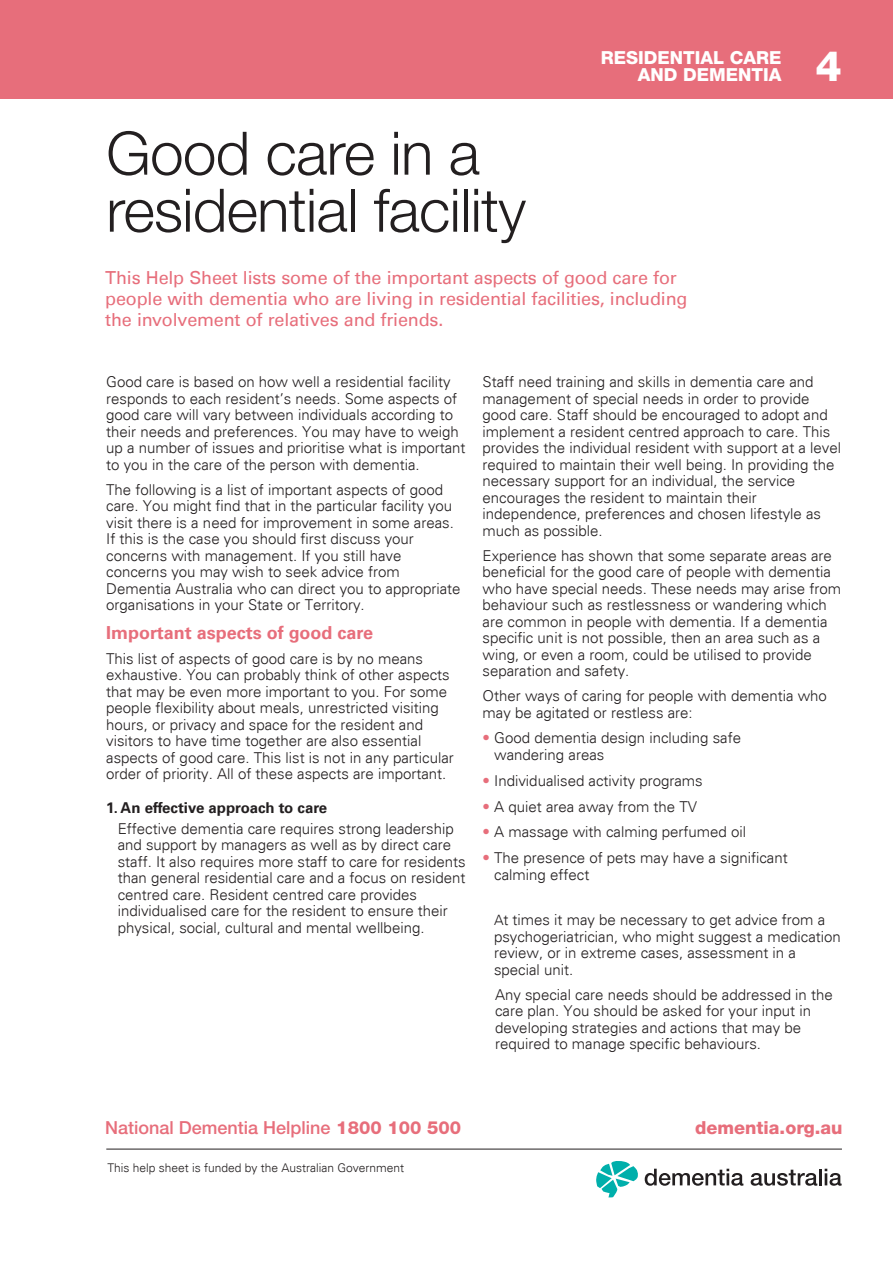
<style>
.page{position:relative;width:893px;height:1263px;background:#fff}
.page>*{position:absolute;margin:0;border:0;box-sizing:border-box;transform-origin:0 0}
.Heading_Large{font:300 60px "Helvetica Neue LT Std";letter-spacing:-.01em;color:#231f20}
.Heading_Large-2{font:800 42px "Helvetica Neue LT Std";color:#fff}
.Explanation_Text{font:18px/21px "Univers LT Std";letter-spacing:-.01em;color:#e76e7b}
.FactSheet_Subtitle{font:500 18px "Helvetica Neue LT Std";color:#e76e7b}
.FactSheet_Subtitle-2{font:800 18px "Helvetica Neue LT Std";color:#fff}
.Subheading_Intro_Sma{font:700 18px "Univers LT Std";color:#e76e7b}
.FactSheet_Subtitle-3{font:800 18px "Helvetica Neue LT Std";color:#e76e7b}
.minor_headin{font:300 15px/16.5px "Univers";color:#231f20}
.minor_headin-2{font:700 15px "Univers LT Std";color:#231f20}
.Body_Copy{font:300 12px "Univers";color:#231f20}
.s1{color:#e76e7b}
.s2{font-size:14.25px}
.s3{font-weight:800}
</style>
<div class="page">
<div style="left:0;top:0;width:893px;height:99px;background:#e76e7b"></div>
<hr style="left:106px;top:1149px;width:736px;height:1px;background:#231f20">
<svg style="left:596px;top:1161px;width:42px;height:36px"></svg>
<svg style="left:645px;top:1169px;width:98px;height:17px"></svg>
<svg style="left:751px;top:1170px;width:66px;height:16px"></svg>
<hr style="left:819px;top:1169px;width:3px;height:16px;background:#231f20">
<svg style="left:825px;top:1169px;width:17px;height:17px"></svg>
<p class="FactSheet_Subtitle-2" style="left:601px;top:46px;width:182px">RESIDENTIAL CARE</p>
<p class="FactSheet_Subtitle-2" style="left:638px;top:64px;width:145px">AND DEMENTIA</p>
<p class="Heading_Large" style="left:106px;top:117px;width:375px">Good care in a</p>
<p class="Heading_Large" style="left:106px;top:174px;width:421px">residential facility</p>
<p class="Explanation_Text" style="left:105px;top:267px;width:584px">This Help Sheet lists some of the important aspects of good care for people with dementia who are living in residential facilities, including the involvement of relatives and friends.</p>
<p class="Heading_Large-2" style="left:815px;top:41px;width:28px">4</p>
<p class="minor_headin" style="left:106px;top:374px;width:361px">Good care is based on how well a residential facility responds to each resident’s needs. Some aspects of good care will vary between individuals according to their needs and preferences. You may have to weigh up a number of issues and prioritise what is important to you in the care of the person with dementia.</p>
<p class="minor_headin" style="left:106px;top:481px;width:356px">The following is a list of important aspects of good care. You might find that in the particular facility you visit there is a need for improvement in some areas.<br>If this is the case you should first discuss your concerns with management. If you still have concerns you may wish to seek advice from Dementia Australia who can direct you to appropriate organisations in your State or Territory.</p>
<p class="Subheading_Intro_Sma" style="left:106px;top:622px;width:268px">Important aspects of good care</p>
<p class="minor_headin" style="left:106px;top:650px;width:349px">This list of aspects of good care is by no means exhaustive. You can probably think of other aspects that may be even more important to you. For some people flexibility about meals, unrestricted visiting hours, or privacy and space for the resident and visitors to have time together are also essential aspects of good care. This list is not in any particular order of priority. All of these aspects are important.</p>
<p class="minor_headin-2" style="left:106px;top:799px;width:222px">1. An effective approach to care</p>
<p class="minor_headin" style="left:118px;top:820px;width:349px">Effective dementia care requires strong leadership and support by managers as well as by direct care staff. It also requires more staff to care for residents than general residential care and a focus on resident centred care. Resident centred care provides individualised care for the resident to ensure their physical, social, cultural and mental wellbeing.</p>
<p class="minor_headin" style="left:483px;top:374px;width:360px">Staff need training and skills in dementia care and management of special needs in order to provide good care. Staff should be encouraged to adopt and implement a resident centred approach to care. This provides the individual resident with support at a level required to maintain their well being. In providing the necessary support for an individual, the service encourages the resident to maintain their independence, preferences and chosen lifestyle as much as possible.</p>
<p class="minor_headin" style="left:483px;top:547px;width:360px">Experience has shown that some separate areas are beneficial for the good care of people with dementia who have special needs. These needs may arise from behaviour such as restlessness or wandering which are common in people with dementia. If a dementia specific unit is not possible, then an area such as a wing, or even a room, could be utilised to provide separation and safety.</p>
<p class="minor_headin" style="left:483px;top:688px;width:346px">Other ways of caring for people with dementia who may be agitated or restless are:</p>
<p class="minor_headin" style="left:494px;top:730px;width:248px;text-indent:-12px"><span class="s1">•</span> Good dementia design including safe wandering areas</p>
<p class="minor_headin" style="left:483px;top:772px;width:222px"><span class="s1">•</span> Individualised activity programs</p>
<p class="minor_headin" style="left:483px;top:798px;width:216px"><span class="s1">•</span> A quiet area away from the TV</p>
<p class="minor_headin" style="left:483px;top:824px;width:265px"><span class="s1">•</span> A massage with calming perfumed oil</p>
<p class="minor_headin" style="left:494px;top:849px;width:295px;text-indent:-12px"><span class="s1">•</span> The presence of pets may have a significant calming effect</p>
<p class="minor_headin" style="left:494px;top:912px;width:348px"><span class="s2">A</span>t times it may be necessary to get advice from a psychogeriatrician, who might suggest a medication review, or in extreme cases, assessment in a special unit.</p>
<p class="minor_headin" style="left:495px;top:986px;width:339px">Any special care needs should be addressed in the care plan. You should be asked for your input in developing strategies and actions that may be required to manage specific behaviours.</p>
<p class="FactSheet_Subtitle" style="left:105px;top:1117px;width:357px">National Dementia Helpline <span class="s3">1800 100 500</span></p>
<p class="FactSheet_Subtitle-3" style="left:695px;top:1117px;width:149px">dementia.org.au</p>
<p class="Body_Copy" style="left:107px;top:1160px;width:298px">This help sheet is funded by the Australian Government</p>
</div>
